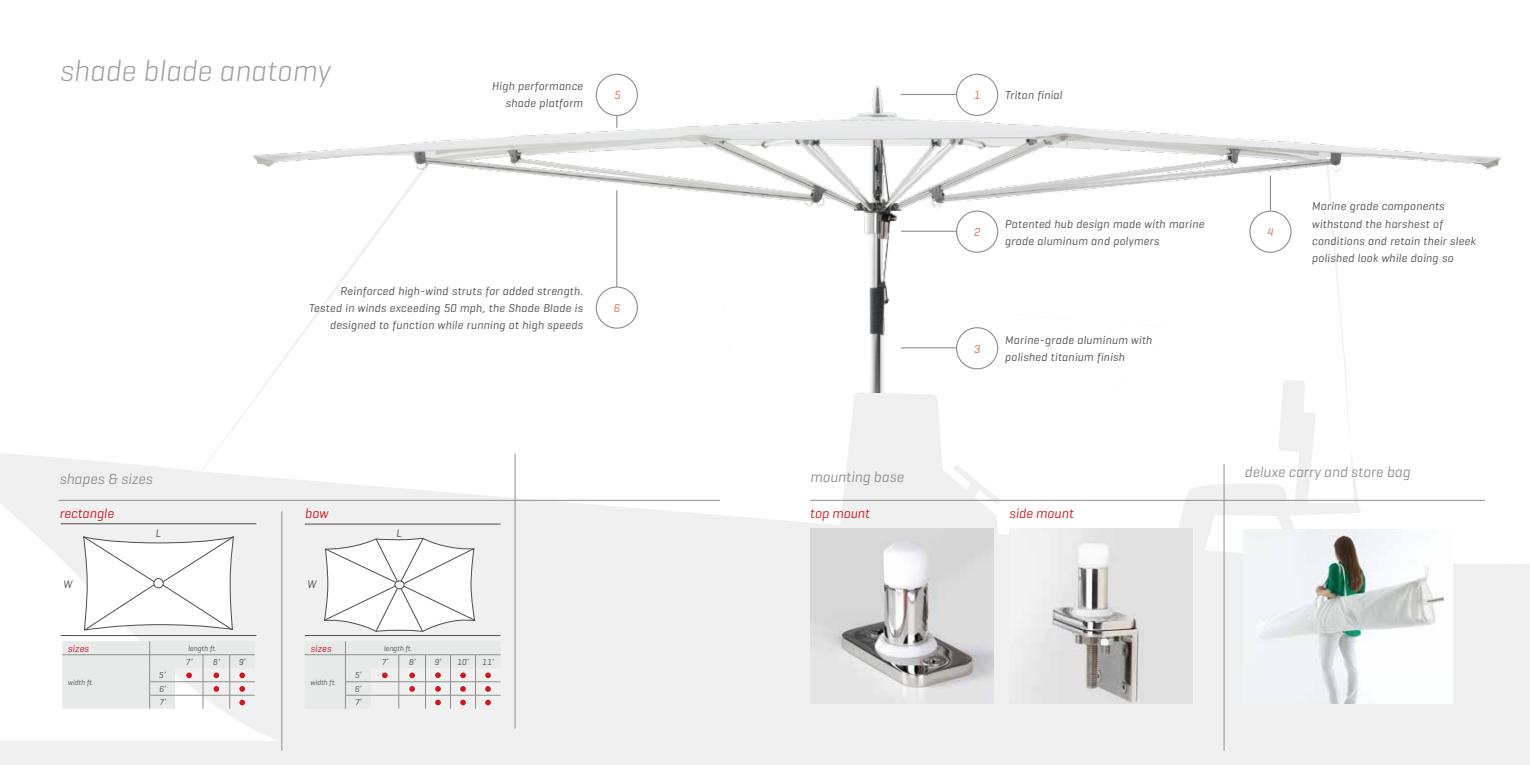
<style>
.page{position:relative;width:1530px;height:765px;background:#fff}
.page>*{position:absolute;margin:0;border:0;box-sizing:border-box;transform-origin:0 0}
.t1{font:italic 300 30.38px "Geogrotesque";color:#9fa1a1}
.t2{font:italic 15px "Geogrotesque";color:#8e9090}
.t3{font:italic 13.75px "Geogrotesque";color:#ce171e}
.t4{font:italic 11.62px/17.2px "Geogrotesque";letter-spacing:.02em;color:#4d4d4f}
.t5{font:italic 11.62px "Geogrotesque";color:#db654b}
.t6{font:italic 11.25px "Geogrotesque";color:#4d4d4f}
.t7{font:italic 10px "Geogrotesque";color:#ce171e}
.t8{font:italic 8.75px/13.6px "Geogrotesque";color:#4d4d4f;text-align:justify}
.t9{font:italic 7.5px "Geogrotesque";color:#4d4d4f}
</style>
<div class="page">
<svg style="left:0;top:393px;width:1530px;height:372px;fill:#f0f0f0"></svg>
<svg style="left:1325px;top:393px;width:23px;height:11px"></svg>
<svg style="left:1278px;top:393px;width:38px;height:111px"></svg>
<svg style="left:953px;top:465px;width:47px;height:39px"></svg>
<img style="left:253px;top:73px;width:1249px;height:320px">
<div style="left:596px;top:286px;width:42px;height:43px;border:1px solid #8e9090;border-radius:50%"></div>
<div style="left:1249px;top:211px;width:43px;height:42px;border:1px solid #8e9090;border-radius:50%"></div>
<div style="left:596px;top:74px;width:42px;height:42px;border:1px solid #8e9090;border-radius:50%"></div>
<div style="left:956px;top:327px;width:42px;height:42px;border:1px solid #8e9090;border-radius:50%"></div>
<div style="left:956px;top:211px;width:42px;height:42px;border:1px solid #8e9090;border-radius:50%"></div>
<div style="left:956px;top:74px;width:42px;height:42px;border:1px solid #8e9090;border-radius:50%"></div>
<hr style="left:616px;top:190px;width:1px;height:97px;background:#8e9090">
<hr style="left:1270px;top:176px;width:1px;height:35px;background:#8e9090">
<svg style="left:616px;top:116px;width:1px;height:12px"></svg>
<hr style="left:901px;top:347px;width:55px;height:1px;background:#8e9090">
<hr style="left:901px;top:231px;width:55px;height:1px;background:#8e9090">
<hr style="left:901px;top:94px;width:55px;height:1px;background:#8e9090">
<img style="left:810px;top:529px;width:183px;height:175px">
<img style="left:1009px;top:529px;width:183px;height:175px">
<img style="left:1244px;top:530px;width:209px;height:174px">
<hr style="left:1224px;top:464px;width:1px;height:287px;background:#8e9090">
<hr style="left:282px;top:511px;width:1px;height:240px;background:#8e9090">
<hr style="left:515px;top:454px;width:1px;height:275px;background:#8e9090">
<hr style="left:59px;top:500px;width:661px;height:1px;background:#8e9090">
<hr style="left:810px;top:500px;width:675px;height:1px;background:#8e9090">
<svg style="left:324px;top:538px;width:151px;height:94px"></svg>
<svg style="left:305px;top:641px;width:196px;height:68px"></svg>
<svg style="left:83px;top:536px;width:151px;height:95px"></svg>
<svg style="left:62px;top:641px;width:193px;height:68px"></svg>
<hr style="left:61px;top:635px;width:195px;height:1px;background:#4d4d4f">
<hr style="left:305px;top:635px;width:196px;height:1px;background:#4d4d4f">
<hr style="left:305px;top:524px;width:196px;height:1px;background:#4d4d4f">
<hr style="left:61px;top:524px;width:195px;height:1px;background:#4d4d4f">
<h1 class="t1" style="left:59px;top:52px;width:272px">shade blade anatomy</h1>
<p class="t4" style="left:492px;top:77px;width:93px;text-align:right">High performance shade platform</p>
<p class="t5" style="left:614px;top:88px;width:8px">5</p>
<p class="t4" style="left:309px;top:282px;width:275px;text-align:right">Reinforced high-wind struts for added strength.<br>Tested in winds exceeding 50 mph, the Shade Blade is designed to function while running at high speeds</p>
<p class="t5" style="left:614px;top:301px;width:8px">6</p>
<p class="t5" style="left:974px;top:88px;width:8px">1</p>
<p class="t4" style="left:1005px;top:86px;width:59px">Triton finial</p>
<p class="t4" style="left:1005px;top:215px;width:201px">Patented hub design made with marine grade aluminum and polymers</p>
<p class="t5" style="left:974px;top:225px;width:8px">2</p>
<p class="t5" style="left:1267px;top:225px;width:8px">4</p>
<p class="t5" style="left:974px;top:342px;width:8px">3</p>
<p class="t4" style="left:1005px;top:331px;width:149px">Marine-grade aluminum with polished titanium finish</p>
<p class="t4" style="left:1312px;top:197px;width:165px">Marine grade components withstand the harshest of conditions and retain their sleek polished look while doing so</p>
<p class="t2" style="left:810px;top:468px;width:95px">mounting base</p>
<p class="t2" style="left:1245px;top:462px;width:167px">deluxe carry and store bag</p>
<p class="t2" style="left:59px;top:470px;width:95px">shapes &amp; sizes</p>
<p class="t3" style="left:59px;top:505px;width:56px">rectangle</p>
<p class="t3" style="left:305px;top:505px;width:25px">bow</p>
<p class="t3" style="left:810px;top:505px;width:61px">top mount</p>
<p class="t3" style="left:1009px;top:505px;width:66px">side mount</p>
<p class="t6" style="left:156px;top:526px;width:7px">L</p>
<p class="t6" style="left:396px;top:526px;width:7px">L</p>
<p class="t6" style="left:63px;top:577px;width:11px">W</p>
<p class="t6" style="left:307px;top:577px;width:11px">W</p>
<p class="t7" style="left:68px;top:642px;width:22px">sizes</p>
<p class="t9" style="left:188px;top:644px;width:30px">length ft.</p>
<p class="t9" style="left:68px;top:677px;width:27px">width ft.</p>
<p class="t8" style="left:186px;top:655px;width:8px">7’</p>
<p class="t8" style="left:213px;top:655px;width:8px">8’</p>
<p class="t8" style="left:239px;top:655px;width:8px">9’</p>
<p class="t8" style="left:159px;top:668px;width:8px">5’ 6’ 7’</p>
<p class="t7" style="left:310px;top:642px;width:22px">sizes</p>
<p class="t9" style="left:384px;top:644px;width:30px">length ft.</p>
<p class="t9" style="left:310px;top:677px;width:27px">width ft.</p>
<p class="t8" style="left:381px;top:655px;width:8px">7’</p>
<p class="t8" style="left:409px;top:655px;width:8px">8’</p>
<p class="t8" style="left:435px;top:655px;width:8px">9’</p>
<p class="t8" style="left:457px;top:655px;width:13px">10’</p>
<p class="t8" style="left:482px;top:655px;width:13px">11’</p>
<p class="t8" style="left:355px;top:668px;width:8px">5’ 6’ 7’</p>
</div>
